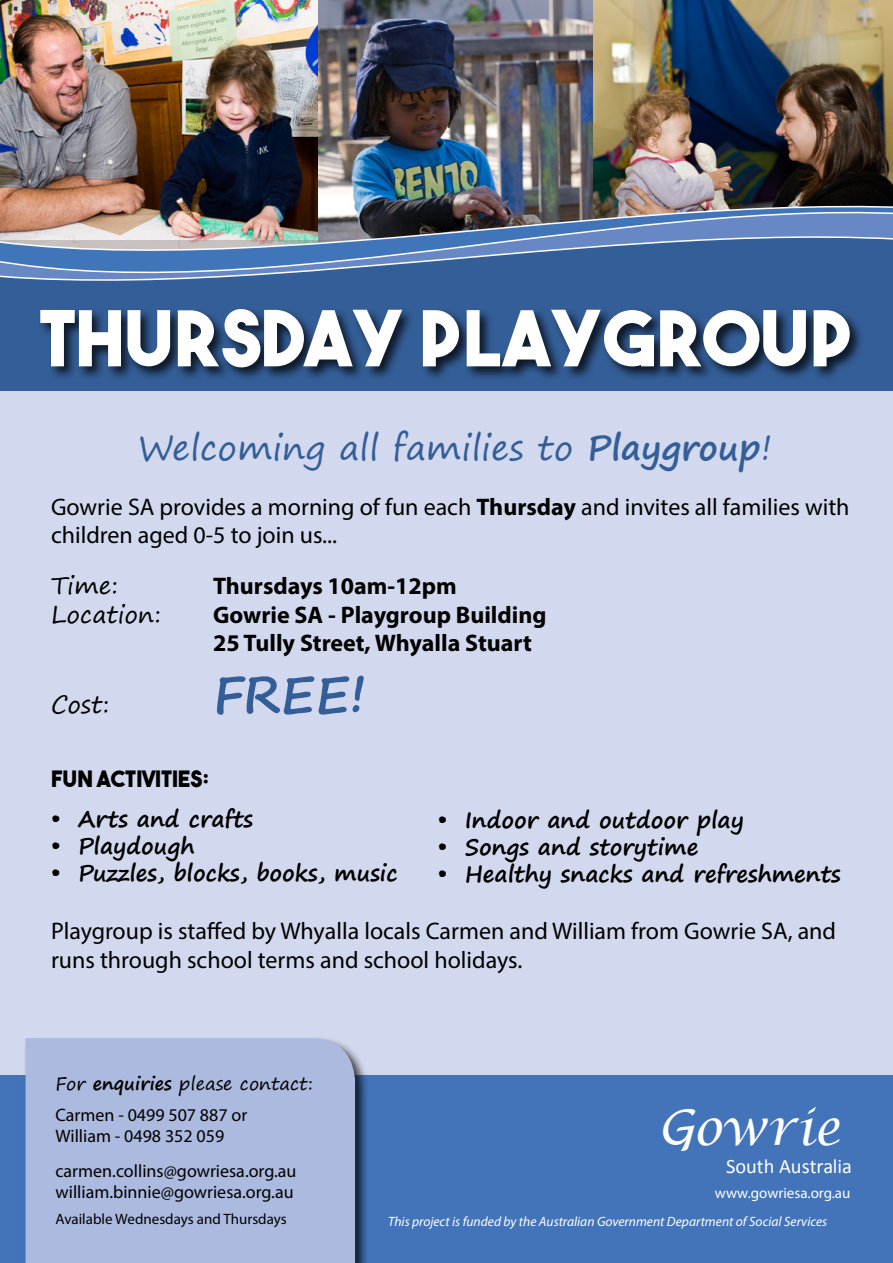
<style>
.page{position:relative;width:893px;height:1263px;background:#fff}
.page>*{position:absolute;margin:0;border:0;box-sizing:border-box;transform-origin:0 0}
.t1{font:76.5px "The Bold Font";color:#fff}
.t2{font:700 51px "Segoe Print";color:#345e97}
.t3{font:italic 49.2px "Lucida Calligraphy";color:#fff}
.t4{font:34.5px "Segoe Print";color:#345e97}
.t5{font:24px/28.8px "Myriad Pro";color:#000}
.t6{font:700 24px/28.8px "Myriad Pro";color:#000}
.t7{font:24px "Segoe Print";color:#000}
.t8{font:700 22.5px "Segoe Print";color:#000}
.t9{font:22.5px "The Bold Font";color:#000}
.t10{font:20.4px "Calibri";color:#fff}
.t11{font:18px/21.6px "Myriad Pro";color:#000}
.t12{font:18px "Segoe Print";color:#000}
.t13{font:15px "Myriad Pro";color:#000}
.t14{font:15px "Myriad Pro";color:#fff}
.t15{font:italic 13.5px "Myriad Pro";color:#fff}
.s1{font-weight:700}
.s2{font-family:"Lucida Handwriting"}
</style>
<div class="page">
<img style="left:0;top:0;width:893px;height:391px">
<div style="left:0;top:1074px;width:893px;height:189px;background:#4374ba"></div>
<div style="left:38px;top:306px;width:826px;height:75px;background:#000;opacity:.75"></div>
<div style="left:0;top:391px;width:893px;height:684px;background:#d2d9ee"></div>
<div style="left:23px;top:1035px;width:346px;height:228px;background:#000;opacity:.75"></div>
<div style="left:26px;top:1038px;width:329px;height:225px;background:#acbadf"></div>
<h1 class="t1" style="left:39px;top:290px;width:816px">THURSDAY PLAYGROUP</h1>
<h3 class="t4" style="left:138px;top:417px;width:636px">Welcoming all families to <span class="s1">Playgroup</span>!</h3>
<p class="t5" style="left:51px;top:492px;width:800px">Gowrie SA provides a morning of fun each <span class="s1">Thursday</span> and invites all families with children aged 0-5 to join us...</p>
<p class="t7" style="left:51px;top:564px;width:69px">Time:</p>
<p class="t6" style="left:213px;top:571px;width:245px">Thursdays 10am-12pm</p>
<p class="t7" style="left:51px;top:593px;width:112px">Location:</p>
<p class="t6" style="left:213px;top:599px;width:335px">Gowrie SA - Playgroup Building<br>25 Tully Street, Whyalla Stuart</p>
<p class="t7" style="left:51px;top:683px;width:60px">Cost:</p>
<h2 class="t2" style="left:213px;top:648px;width:155px">FREE!</h2>
<p class="t9" style="left:51px;top:764px;width:159px">FUN ACTIVITIES:</p>
<p class="t8" style="left:51px;top:798px;width:203px">• Arts and crafts</p>
<p class="t8" style="left:51px;top:825px;width:145px">• Playdough</p>
<p class="t8" style="left:51px;top:852px;width:348px">• Puzzles, blocks, books, music</p>
<p class="t5" style="left:51px;top:917px;width:787px">Playgroup is staffed by Whyalla locals Carmen and William from Gowrie SA, and runs through school terms and school holidays.</p>
<p class="t8" style="left:438px;top:799px;width:308px">• Indoor and outdoor play</p>
<p class="t8" style="left:438px;top:826px;width:262px">• Songs and storytime</p>
<p class="t8" style="left:438px;top:853px;width:404px">• Healthy snacks and refreshments</p>
<p class="t12" style="left:56px;top:1068px;width:259px">For <span class="s1">enquiries</span> please contact:</p>
<p class="t11" style="left:56px;top:1103px;width:193px">Carmen - 0499 507 887 or<br>William - 0498 352 059</p>
<p class="t11" style="left:56px;top:1159px;width:242px">carmen.collins@gowriesa.org.au william.binnie@gowriesa.org.au</p>
<p class="t13" style="left:56px;top:1210px;width:233px">Available Wednesdays and Thursdays</p>
<h3 class="t3" style="left:658px;top:1097px;width:184px"><span class="s2">G</span>owrie</h3>
<p class="t10" style="left:726px;top:1153px;width:127px">South Australia</p>
<p class="t14" style="left:715px;top:1184px;width:137px">www.gowriesa.org.au</p>
<p class="t15" style="left:388px;top:1213px;width:441px">This project is funded by the Australian Government Department of Social Services</p>
</div>
